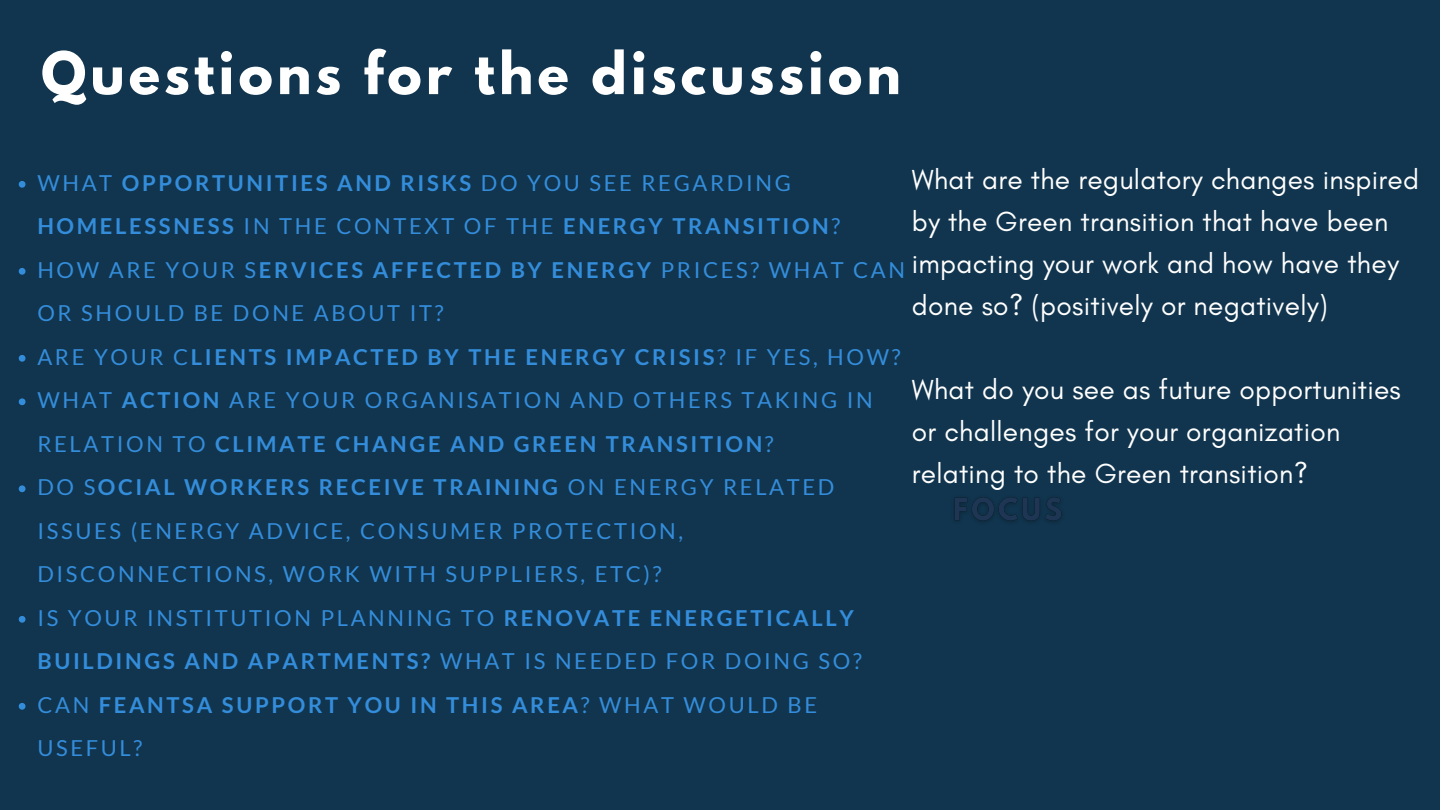
<style>
.page{position:relative;width:1440px;height:810px;background:#11354e}
.page>*{position:absolute;margin:0;border:0;box-sizing:border-box;transform-origin:0 0}
.t1{font:700 52px "League Spartan";letter-spacing:.08em;color:#fff}
.t2{font:28.1px/42px "Glacial Indifference";letter-spacing:.01em;color:#fff}
.t3{font:22px/43.5px "Lato";letter-spacing:.12em;color:#348ddb}
.t4{font:700 22px/43.5px "Lato";letter-spacing:.12em;color:#348ddb}
.s1{font-weight:400}
.s2{font-weight:700}
</style>
<div class="page">
<svg style="left:19px;top:181px;width:7px;height:7px"></svg>
<svg style="left:19px;top:268px;width:7px;height:7px"></svg>
<svg style="left:19px;top:355px;width:7px;height:7px"></svg>
<svg style="left:19px;top:398px;width:7px;height:7px"></svg>
<svg style="left:19px;top:485px;width:7px;height:7px"></svg>
<svg style="left:19px;top:616px;width:7px;height:7px"></svg>
<svg style="left:19px;top:703px;width:7px;height:7px"></svg>
<img style="left:954px;top:497px;width:108px;height:25px">
<p class="t1" style="left:41px;top:47px;width:861px">Questions for the discussion</p>
<p class="t4" style="left:37px;top:160px;width:804px"><span class="s1">WHAT</span> OPPORTUNITIES AND RISKS <span class="s1">DO YOU SEE REGARDING<br></span>HOMELESSNESS <span class="s1">IN THE CONTEXT OF THE</span> ENERGY TRANSITION<span class="s1">?</span></p>
<p class="t3" style="left:37px;top:247px;width:869px">HOW ARE YOUR S<span class="s2">ERVICES AFFECTED BY ENERGY</span> PRICES? WHAT CAN<br>OR SHOULD BE DONE ABOUT IT?</p>
<p class="t4" style="left:37px;top:334px;width:865px"><span class="s1">ARE YOUR C</span>LIENTS IMPACTED BY THE ENERGY CRISIS<span class="s1">? IF YES, HOW?</span></p>
<p class="t3" style="left:37px;top:378px;width:837px">WHAT <span class="s2">ACTION</span> ARE YOUR ORGANISATION AND OTHERS TAKING IN<br>RELATION TO <span class="s2">CLIMATE CHANGE AND GREEN TRANSITION</span>?</p>
<p class="t3" style="left:37px;top:465px;width:799px">DO S<span class="s2">OCIAL WORKERS RECEIVE TRAINING</span> ON ENERGY RELATED<br>ISSUES (ENERGY ADVICE, CONSUMER PROTECTION,<br>DISCONNECTIONS, WORK WITH SUPPLIERS, ETC)?</p>
<p class="t3" style="left:37px;top:595px;width:826px">IS YOUR INSTITUTION PLANNING TO <span class="s2">RENOVATE ENERGETICALLY<br>BUILDINGS AND APARTMENTS?</span> WHAT IS NEEDED FOR DOING SO?</p>
<p class="t4" style="left:37px;top:682px;width:781px"><span class="s1">CAN</span> FEANTSA SUPPORT YOU IN THIS AREA<span class="s1">? WHAT WOULD BE<br>USEFUL?</span></p>
<p class="t2" style="left:912px;top:158px;width:509px">What are the regulatory changes inspired by the Green transition that have been impacting your work and how have they done so? (positively or negatively)</p>
<p class="t2" style="left:912px;top:368px;width:491px">What do you see as future opportunities or challenges for your organization relating to the Green transition?</p>
</div>
